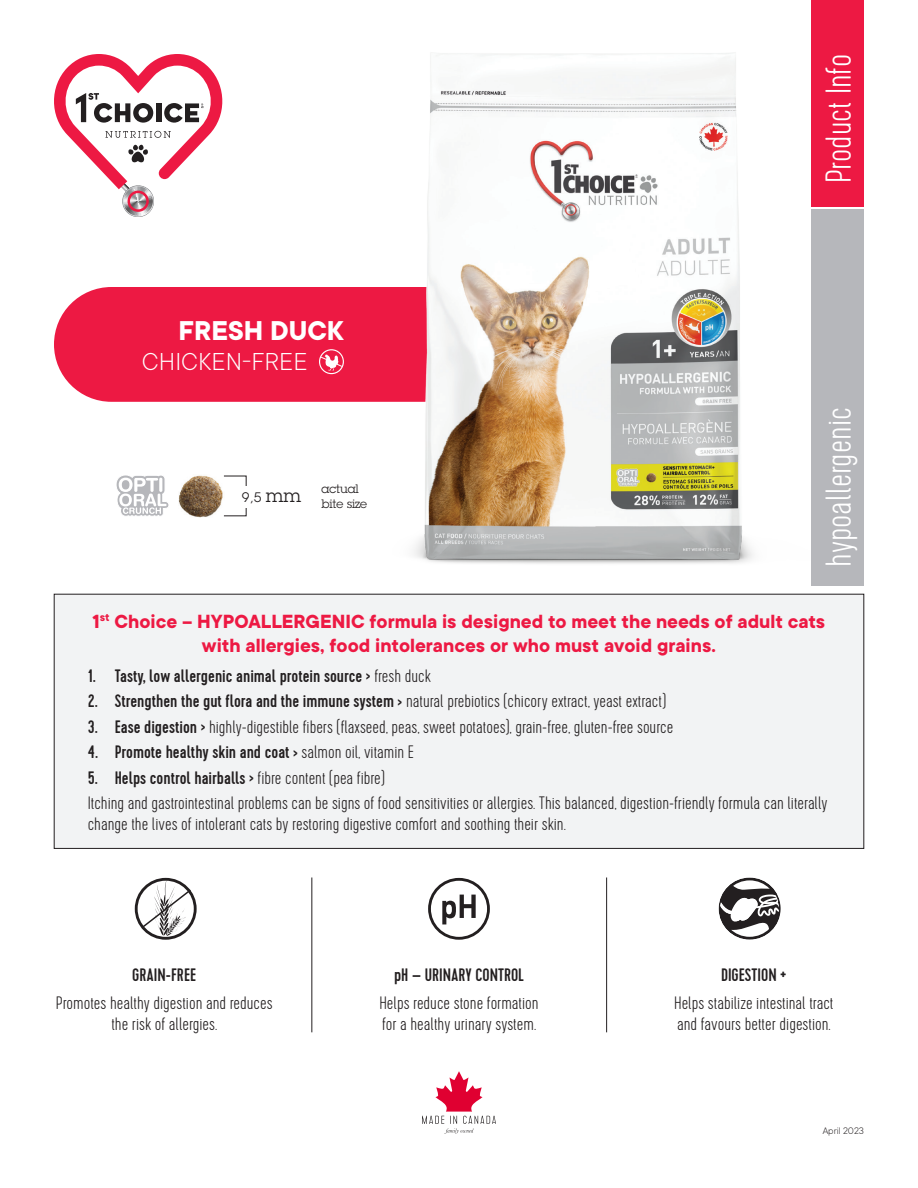
<style>
.page{position:relative;width:918px;height:1188px;background:#fff}
.page>*{position:absolute;margin:0;border:0;box-sizing:border-box;transform-origin:0 0}
.t1{font:100 36px "Cervo";color:#fff}
.Sous-titre{font:700 30px "TT Commons";color:#fff}
.Sous-titre-2{font:300 27px "TT Commons";color:#fff}
.Sous-titre-3{font:700 21px/24px "TT Commons";color:#ed1943;text-align:center}
.Texte_tableaux{font:100 18px/21px "Cervo";color:#231f20}
.Sous-titre-4{font:500 18px "Cervo";color:#231f20}
.Sous-titre-5{font:100 18px/21px "Cervo";color:#231f20}
.t2{font:13.5px "Lubalin Graph";color:#231f20}
.t3{font:12px/15px "Lubalin Graph";color:#231f20}
.Sous-titre-6{font:300 10.5px "TT Commons";color:#231f20}
.s1{font-size:18px}
.s2{font-weight:100}
.s3{font-weight:500}
</style>
<div class="page">
<svg style="left:54px;top:287px;width:188px;height:115px;background:#ee284f"></svg>
<svg style="left:719px;top:878px;width:62px;height:62px"></svg>
<div style="left:54px;top:594px;width:810px;height:254px;background:#f2f3f4"></div>
<img style="left:242px;top:53px;width:623px;height:583px">
<svg style="left:54px;top:54px;width:168px;height:163px"></svg>
<div style="left:811px;top:0;width:53px;height:206px;background:#ed1943"></div>
<div style="left:811px;top:210px;width:53px;height:376px;background:#b6b7bb"></div>
<svg style="left:135px;top:878px;width:62px;height:62px"></svg>
<svg style="left:428px;top:878px;width:62px;height:62px"></svg>
<hr style="left:312px;top:878px;width:1px;height:154px;background:#231f20">
<hr style="left:606px;top:878px;width:1px;height:154px;background:#231f20">
<img style="left:178px;top:475px;width:47px;height:43px">
<div style="left:231px;top:486px;width:74px;height:21px;background:#fff"></div>
<svg style="left:116px;top:475px;width:53px;height:41px"></svg>
<svg style="left:422px;top:1071px;width:74px;height:63px"></svg>
<p class="Sous-titre" style="left:179px;top:314px;width:167px">FRESH DUCK</p>
<p class="Sous-titre-2" style="left:142px;top:347px;width:167px">CHICKEN-FREE</p>
<p class="t2" style="left:242px;top:489px;width:61px">9,5 <span class="s1">mm</span></p>
<p class="t3" style="left:322px;top:481px;width:47px">actual bite size</p>
<p class="t1" style="left:818px;top:183px;width:131px;rotate:-90deg">Product Info</p>
<p class="t1" style="left:818px;top:567px;width:161px;rotate:-90deg">hypoallergenic</p>
<p class="Sous-titre-3" style="left:92px;top:610px;width:734px">1<sup>st</sup> Choice – HYPOALLERGENIC formula is designed to meet the needs of adult cats with allergies, food intolerances or who must avoid grains.</p>
<p class="Sous-titre-4" style="left:88px;top:665px;width:345px">1. Tasty, low allergenic animal protein source &gt; <span class="s2">fresh duck</span></p>
<p class="Texte_tableaux" style="left:88px;top:691px;width:580px"><span class="s3">2. Strengthen the gut flora and the immune system &gt;</span> natural prebiotics (chicory extract, yeast extract)</p>
<p class="Texte_tableaux" style="left:88px;top:717px;width:587px"><span class="s3">3. Ease digestion &gt;</span> highly-digestible fibers (flaxseed, peas, sweet potatoes), grain-free, gluten-free source</p>
<p class="Sous-titre-4" style="left:88px;top:741px;width:328px">4. Promote healthy skin and coat &gt; <span class="s2">salmon oil, vitamin E</span></p>
<p class="Sous-titre-4" style="left:88px;top:767px;width:299px">5. Helps control hairballs &gt; <span class="s2">fibre content (pea fibre)</span></p>
<p class="Texte_tableaux" style="left:88px;top:793px;width:741px">Itching and gastrointestinal problems can be signs of food sensitivities or allergies. This balanced, digestion-friendly formula can literally change the lives of intolerant cats by restoring digestive comfort and soothing their skin.</p>
<p class="Sous-titre-4" style="left:132px;top:965px;width:66px">GRAIN-FREE</p>
<p class="Sous-titre-5" style="left:56px;top:993px;width:218px;text-align:center">Promotes healthy digestion and reduces the risk of allergies.</p>
<p class="Sous-titre-4" style="left:394px;top:965px;width:131px">pH – URINARY CONTROL</p>
<p class="Sous-titre-5" style="left:379px;top:993px;width:161px">Helps reduce stone formation for a healthy urinary system.</p>
<p class="Sous-titre-4" style="left:721px;top:965px;width:67px">DIGESTION +</p>
<p class="Sous-titre-5" style="left:674px;top:993px;width:161px">Helps stabilize intestinal tract and favours better digestion.</p>
<p class="Sous-titre-6" style="left:823px;top:1125px;width:43px">April 2023</p>
</div>
